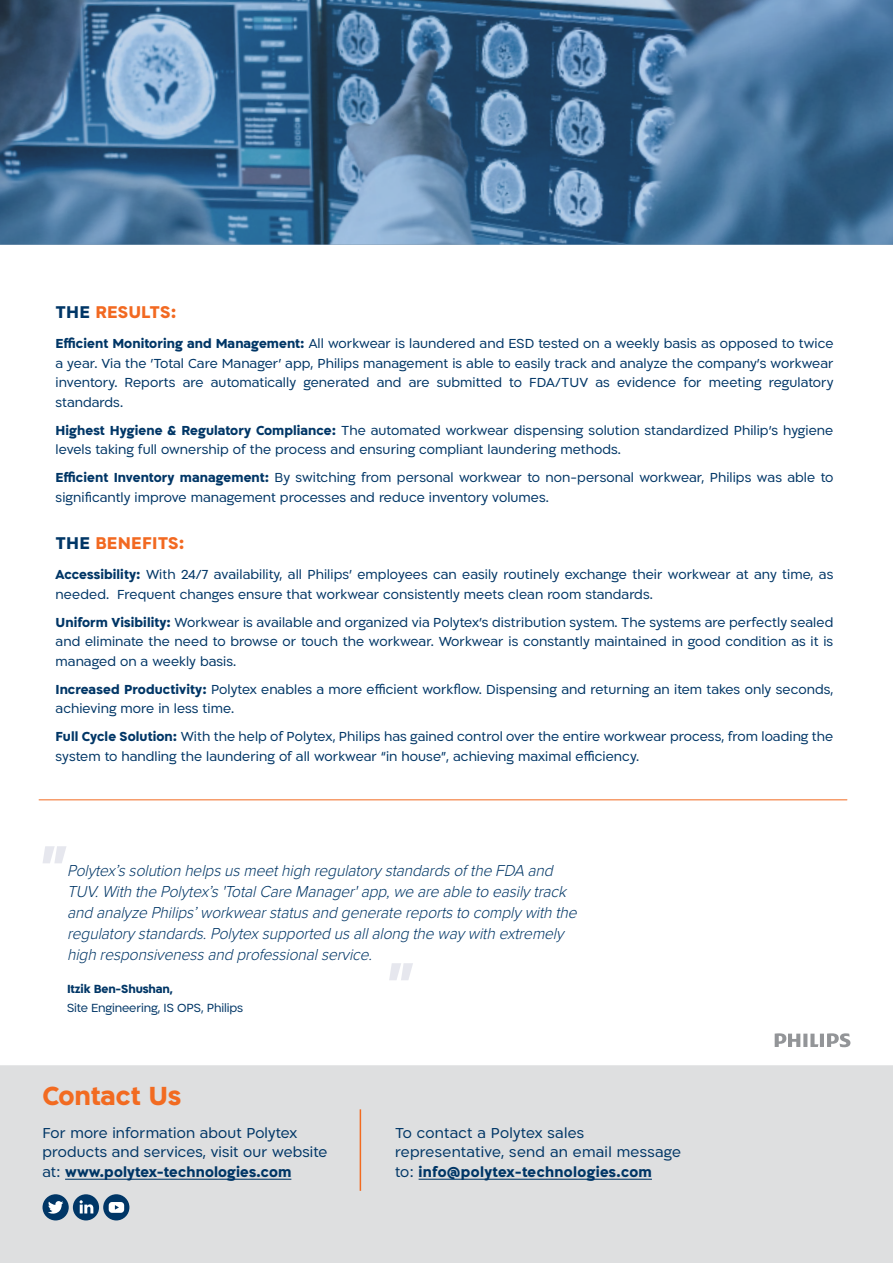
<style>
.page{position:relative;width:893px;height:1263px;background:#fff}
.page>*{position:absolute;margin:0;border:0;box-sizing:border-box;transform-origin:0 0}
.t1{font:700 30px "Ploni 1.1 AAA";letter-spacing:-.005em;color:#f26b21}
.t2{font:700 19.5px "Ploni 1.1 AAA";letter-spacing:.005em;color:#f26921}
.t3{font:italic 300 16.5px "Proxima Nova";color:#003666;scale:.95 1}
.t4{font:16.5px "Ploni 1.1 AAA";letter-spacing:.01em;color:#003666}
.t5{font:700 16.5px "Ploni 1.1 AAA";letter-spacing:.01em;color:#003666}
.t6{font:15px/19.5px "Ploni 1.1 AAA";letter-spacing:.005em;color:#003666}
.t7{font:13.5px "Ploni 1.1 AAA";letter-spacing:-.01em;color:#003666}
.t8{font:700 13.5px "Ploni 1.1 AAA";letter-spacing:-.01em;color:#003666}
.s1{color:#003666}
.s2{font-weight:700}
.s3{font-weight:400}
</style>
<div class="page">
<div style="left:0;top:1065px;width:893px;height:198px;background:#dedfe0"></div>
<hr style="left:360px;top:1109px;width:1px;height:82px;background:#f26b21">
<hr style="left:39px;top:799px;width:808px;height:1px;background:#f26a21">
<hr style="left:65px;top:1179px;width:226px;height:1px;background:#003666">
<hr style="left:419px;top:1179px;width:233px;height:1px;background:#003666">
<svg style="left:0;top:0;width:893px;height:244px;background:#497298"></svg>
<svg style="left:43px;top:846px;width:23px;height:17px"></svg>
<svg style="left:389px;top:963px;width:24px;height:17px"></svg>
<svg style="left:775px;top:1033px;width:75px;height:14px"></svg>
<div style="left:43px;top:1194px;width:26px;height:26px;background:#003666;border-radius:50%"></div>
<svg style="left:48px;top:1201px;width:15px;height:13px"></svg>
<div style="left:103px;top:1194px;width:26px;height:26px;background:#003666;border-radius:50%"></div>
<svg style="left:109px;top:1202px;width:15px;height:11px"></svg>
<svg style="left:73px;top:1194px;width:26px;height:26px"></svg>
<svg style="left:80px;top:1200px;width:13px;height:13px"></svg>
<h3 class="t2" style="left:56px;top:300px;width:122px"><span class="s1">THE</span> RESULTS:</h3>
<p class="t6" style="left:56px;top:334px;width:779px;text-align:right"><span class="s2">Efcient Monitoring and Management:</span> All workwear is laundered and ESD tested on a weekly basis as opposed to twice a year. Via the 'Total Care Manager' app, Philips management is able to easily track and analyze the company s’ workwear regulatory</p>
<p class="t6" style="left:683px;top:373px;width:20px">for</p>
<p class="t6" style="left:56px;top:373px;width:69px">inventory. standards.</p>
<p class="t6" style="left:56px;top:421px;width:779px"><span class="s2">Highest Hygiene &amp; Regulatory Compliance:</span> The automated workwear dispensing solution standardized Philip s’ hygiene levels taking full ownership of the process and ensuring compliant laundering methods.</p>
<p class="t6" style="left:56px;top:468px;width:779px"><span class="s2">Efcient Inventory management:</span> By switching from personal workwear to non-personal workwear, Philips was able to signifcantly improve management processes and reduce inventory volumes.</p>
<h3 class="t2" style="left:56px;top:531px;width:131px"><span class="s1">THE</span> BENEFITS:</h3>
<p class="t6" style="left:117px;top:565px;width:718px;text-indent:-62px"><span class="s2">Accessibility:</span> With 24/7 availability, all Philips’ employees can easily routinely exchange their workwear at any time, as<br>Frequent changes ensure that workwear consistently meets clean room standards.</p>
<p class="t6" style="left:211px;top:373px;width:87px">automatically</p>
<p class="t6" style="left:437px;top:373px;width:67px">submitted</p>
<p class="t6" style="left:617px;top:373px;width:61px">evidence</p>
<p class="t6" style="left:709px;top:373px;width:54px">meeting</p>
<p class="t6" style="left:303px;top:373px;width:68px">generated</p>
<p class="t6" style="left:377px;top:373px;width:26px">and</p>
<p class="t6" style="left:125px;top:373px;width:52px">Reports</p>
<p class="t6" style="left:529px;top:373px;width:61px">FDA/TUV</p>
<p class="t6" style="left:509px;top:373px;width:14px">to</p>
<p class="t6" style="left:595px;top:373px;width:16px">as</p>
<p class="t6" style="left:183px;top:373px;width:22px">are</p>
<p class="t6" style="left:409px;top:373px;width:22px">are</p>
<p class="t6" style="left:56px;top:585px;width:55px">needed.</p>
<p class="t6" style="left:56px;top:613px;width:779px;text-align:justify"><span class="s2">Uniform Visibility:</span> Workwear is available and organized via Polytex s’ distribution system. The systems are perfectly sealed and eliminate the need to browse or touch the workwear. Workwear is constantly maintained in good condition as isit managed on a weekly basis.</p>
<p class="t6" style="left:56px;top:680px;width:779px"><span class="s2">Increased Productivity:</span> Polytex enables a more efcient workfow. Dispensing and returning an item takes only seconds, achieving more in less time.</p>
<p class="t6" style="left:56px;top:727px;width:779px"><span class="s2">Full Cycle Solution:</span> With the help of Polytex, Philips has gained control over the entire workwear process, from loading the system to handling the laundering of all workwear “in house ,” achieving maximal efciency.</p>
<p class="t3" style="left:115px;top:858px;width:468px">s’ solution helps us meet high regulatory standards of the FDA and</p>
<p class="t3" style="left:67px;top:858px;width:57px">Polytex</p>
<p class="t3" style="left:208px;top:879px;width:160px">s’ Total Care Manager</p>
<p class="t3" style="left:222px;top:879px;width:10px">'</p>
<p class="t3" style="left:354px;top:879px;width:41px">' app</p>
<p class="t3" style="left:67px;top:879px;width:38px">TUV</p>
<p class="t3" style="left:95px;top:879px;width:126px">. With the Polytex</p>
<p class="t3" style="left:386px;top:879px;width:196px">, we are able to easily track</p>
<p class="t3" style="left:193px;top:900px;width:411px">’ workwear status and generate reports to comply with the</p>
<p class="t3" style="left:67px;top:900px;width:140px">and analyze Philips</p>
<p class="t3" style="left:67px;top:921px;width:150px">regulatory standards</p>
<p class="t3" style="left:203px;top:921px;width:386px">. Polytex supported us all along the way with extremely</p>
<p class="t3" style="left:67px;top:943px;width:324px">high responsiveness and professional service</p>
<h5 class="t8" style="left:67px;top:980px;width:107px">Itzik Ben-Shushan,</h5>
<p class="t7" style="left:67px;top:1000px;width:178px">Site Engineering IS, OPS, Philips</p>
<p class="t3" style="left:368px;top:943px;width:10px">.</p>
<h2 class="t1" style="left:43px;top:1076px;width:140px">Contact Us</h2>
<p class="t4" style="left:43px;top:1123px;width:256px">For more information about Polytex</p>
<p class="t4" style="left:395px;top:1123px;width:191px">To contact a Polytex sales</p>
<p class="t4" style="left:43px;top:1143px;width:286px">products and services, visit our website</p>
<p class="t4" style="left:395px;top:1143px;width:288px">representative, send an email message</p>
<h4 class="t5" style="left:43px;top:1161px;width:250px"><span class="s3">at:</span> www.polytex-technologies.com</h4>
<p class="t5" style="left:395px;top:1161px;width:258px"><span class="s3">to:</span> info@polytex-technologies.com</p>
</div>
